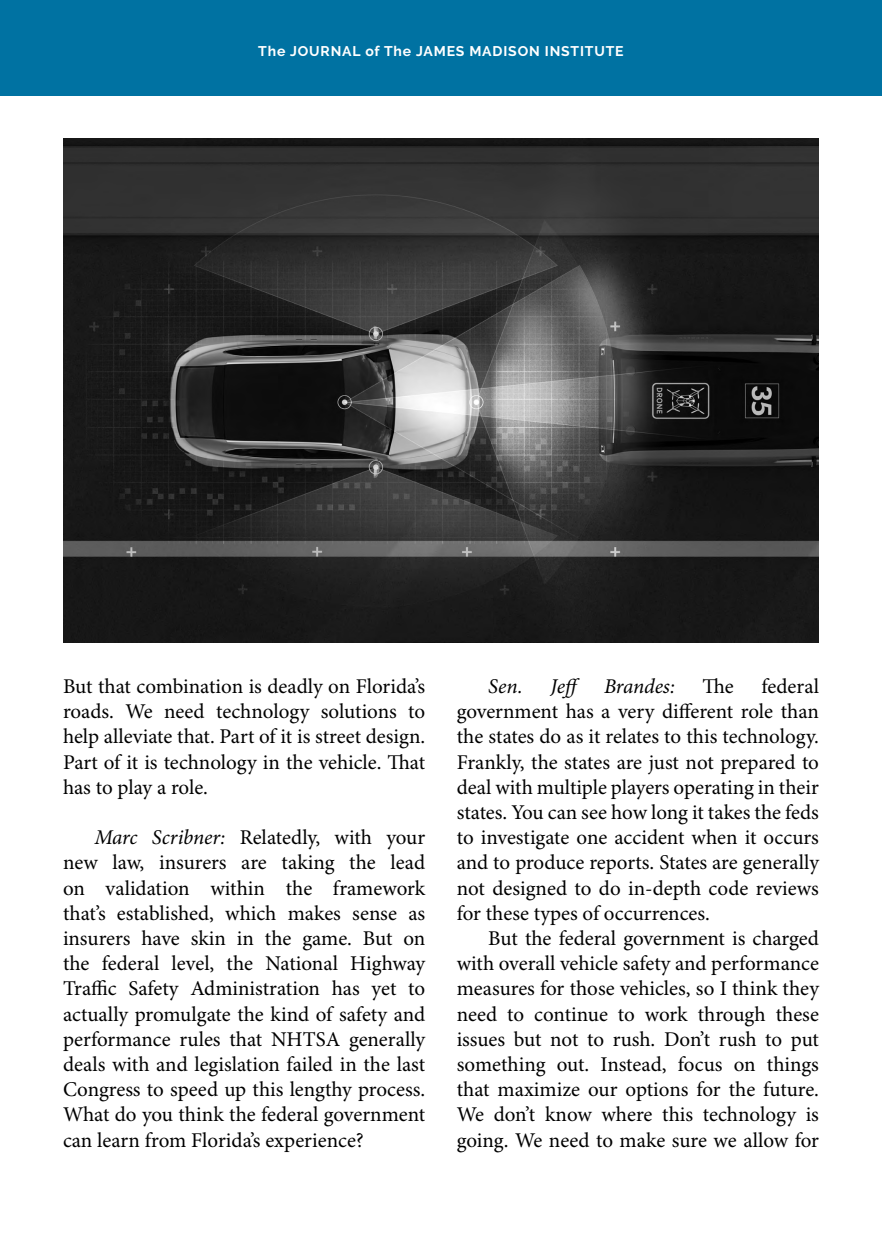
<style>
.page{position:relative;width:882px;height:1260px;background:#fff}
.page>*{position:absolute;margin:0;border:0;box-sizing:border-box;transform-origin:0 0}
.Body_Indent{font:21px/25.2px "Minion Pro";color:#000;text-align:justify}
.Body_Indent-2{font:italic 21px "Minion Pro";letter-spacing:-.005em;color:#000}
.t1{font:700 14px "Raleway";letter-spacing:.06em;color:#fff}
.s1{font-style:italic}
</style>
<div class="page">
<div style="left:0;top:0;width:882px;height:96px;background:#0072a2"></div>
<img style="left:63px;top:139px;width:756px;height:504px">
<p class="t1" style="left:258px;top:43px;width:367px">The JOURNAL of The JAMES MADISON INSTITUTE</p>
<p class="Body_Indent" style="left:63px;top:675px;width:364px">But that combination is deadly on Florida’s roads. We need technology solutions to help alleviate that. Part of it is street design.<br>Part of it is technology in the vehicle. That has to play a role.</p>
<p class="Body_Indent" style="left:63px;top:826px;width:364px;text-indent:32px"><span class="s1">Marc Scribner:</span> Relatedly, with your new law, insurers are taking the lead on validation within the framework that’s established, which makes sense as insurers have skin in the game. But on the federal level, the National Highway Traffic Safety Administration has yet to actually promulgate the kind of safety and performance rules that NHTSA generally deals with and legislation failed in the last Congress to speed up this lengthy process.<br>What do you think the federal government can learn from Florida’s experience?</p>
<p class="Body_Indent-2" style="left:488px;top:674px;width:36px">Sen.</p>
<p class="Body_Indent-2" style="left:551px;top:674px;width:126px">Jeff Brandes:</p>
<p class="Body_Indent" style="left:703px;top:675px;width:33px">The</p>
<p class="Body_Indent" style="left:457px;top:675px;width:364px;text-indent:305px">federal government has a very different role than the states do as it relates to this technology.<br>Frankly, the states are just not prepared to deal with multiple players operating in their states. You can see how long it takes the feds to investigate one accident when it occurs and to produce reports. States are generally not designed to do in-depth code reviews for these types of occurrences.</p>
<p class="Body_Indent" style="left:457px;top:927px;width:364px;text-indent:32px">But the federal government is charged with overall vehicle safety and performance measures for those vehicles, so I think they need to continue to work through these issues but not to rush. Don’t rush to put something out. Instead, focus on things that maximize our options for the future.<br>We don’t know where this technology is going. We need to make sure we allow for</p>
</div>
